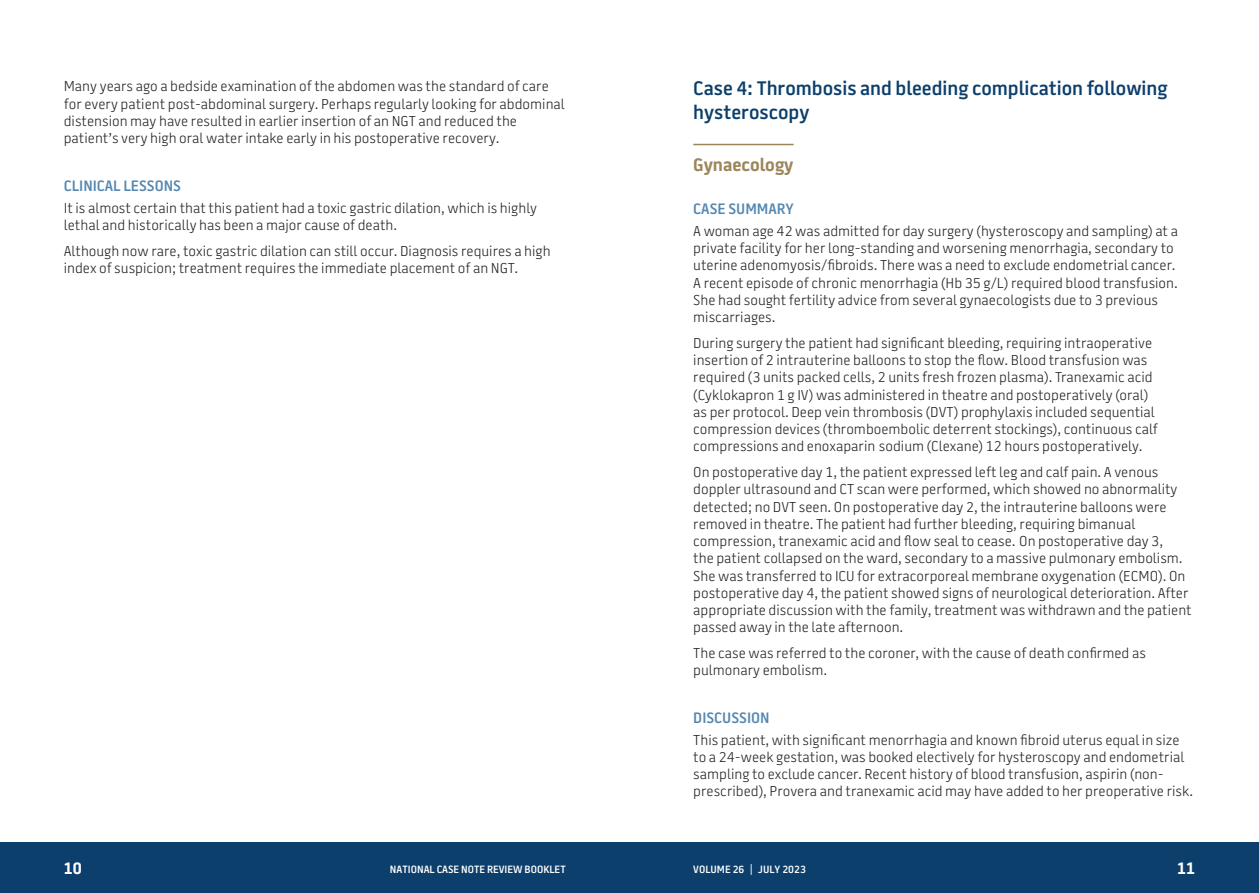
<style>
.page{position:relative;width:1259px;height:893px;background:#fff}
.page>*{position:absolute;margin:0;border:0;box-sizing:border-box;transform-origin:0 0}
.case_no_-_batterse{font:600 19.5px/24px "Battersea SANS";color:#0c3f6c}
.gold_battersea_wit{font:700 18px "Battersea SANS";color:#9c8559}
.t1{font:700 16.5px "Battersea SANS";color:#fff}
.Case_summery_-_bat{font:600 15px "Battersea SANS";color:#5487b0}
.battersea_body_cop{font:300 14.25px/17.2px "Battersea SANS";color:#231f20}
.t2{font:600 10.5px "Battersea SANS";color:#fff}
</style>
<div class="page">
<div style="left:0;top:842px;width:629px;height:51px;background:#0c3f6c"></div>
<div style="left:629px;top:842px;width:630px;height:51px;background:#0c3f6c"></div>
<hr style="left:693px;top:144px;width:100px;height:1px;background:#9c8559">
<p class="battersea_body_cop" style="left:64px;top:78px;width:502px">Many years ago a bedside examination of the abdomen was the standard of care for every patient post-abdominal surgery. Perhaps regularly looking for abdominal distension may have resulted in earlier insertion of an NGT and reduced the patient’s very high oral water intake early in his postoperative recovery.</p>
<p class="Case_summery_-_bat" style="left:64px;top:175px;width:119px">CLINICAL LESSONS</p>
<p class="battersea_body_cop" style="left:64px;top:199px;width:475px">It is almost certain that this patient had a toxic gastric dilation, which is highly lethal and historically has been a major cause of death.</p>
<p class="battersea_body_cop" style="left:64px;top:242px;width:488px">Although now rare, toxic gastric dilation can still occur. Diagnosis requires a high index of suspicion; treatment requires the immediate placement of an NGT.</p>
<p class="case_no_-_batterse" style="left:693px;top:77px;width:476px">Case 4: Thrombosis and bleeding complication following hysteroscopy</p>
<p class="gold_battersea_wit" style="left:693px;top:152px;width:102px">Gynaecology</p>
<p class="Case_summery_-_bat" style="left:693px;top:199px;width:102px">CASE SUMMARY</p>
<p class="battersea_body_cop" style="left:693px;top:222px;width:486px">A woman age 42 was admitted for day surgery (hysteroscopy and sampling) at a private facility for her long-standing and worsening menorrhagia, secondary to uterine adenomyosis/fibroids. There was a need to exclude endometrial cancer.<br>A recent episode of chronic menorrhagia (Hb 35 g/L) required blood transfusion.<br>She had sought fertility advice from several gynaecologists due to 3 previous miscarriages.</p>
<p class="battersea_body_cop" style="left:693px;top:334px;width:466px">During surgery the patient had significant bleeding, requiring intraoperative insertion of 2 intrauterine balloons to stop the flow. Blood transfusion was required (3 units packed cells, 2 units fresh frozen plasma). Tranexamic acid (Cyklokapron 1 g IV) was administered in theatre and postoperatively (oral) as per protocol. Deep vein thrombosis (DVT) prophylaxis included sequential compression devices (thromboembolic deterrent stockings), continuous calf compressions and enoxaparin sodium (Clexane) 12 hours postoperatively.</p>
<p class="battersea_body_cop" style="left:693px;top:464px;width:500px">On postoperative day 1, the patient expressed left leg and calf pain. A venous doppler ultrasound and CT scan were performed, which showed no abnormality detected; no DVT seen. On postoperative day 2, the intrauterine balloons were removed in theatre. The patient had further bleeding, requiring bimanual compression, tranexamic acid and flow seal to cease. On postoperative day 3,<br>the patient collapsed on the ward, secondary to a massive pulmonary embolism.<br>She was transferred to ICU for extracorporeal membrane oxygenation (ECMO). On postoperative day 4, the patient showed signs of neurological deterioration. After appropriate discussion with the family, treatment was withdrawn and the patient passed away in the late afternoon.</p>
<p class="battersea_body_cop" style="left:693px;top:645px;width:454px">The case was referred to the coroner, with the cause of death confirmed as pulmonary embolism.</p>
<p class="Case_summery_-_bat" style="left:693px;top:708px;width:78px">DISCUSSION</p>
<p class="battersea_body_cop" style="left:693px;top:731px;width:501px">This patient, with significant menorrhagia and known fibroid uterus equal in size to a 24-week gestation, was booked electively for hysteroscopy and endometrial sampling to exclude cancer. Recent history of blood transfusion, aspirin (non&shy;prescribed), Provera and tranexamic acid may have added to her preoperative risk.</p>
<p class="t1" style="left:64px;top:856px;width:20px">10</p>
<p class="t2" style="left:390px;top:862px;width:177px">NATIONAL CASE NOTE REVIEW BOOKLET</p>
<p class="t2" style="left:693px;top:862px;width:114px">VOLUME 26 | JULY 2023</p>
<p class="t1" style="left:1177px;top:856px;width:20px">11</p>
</div>
